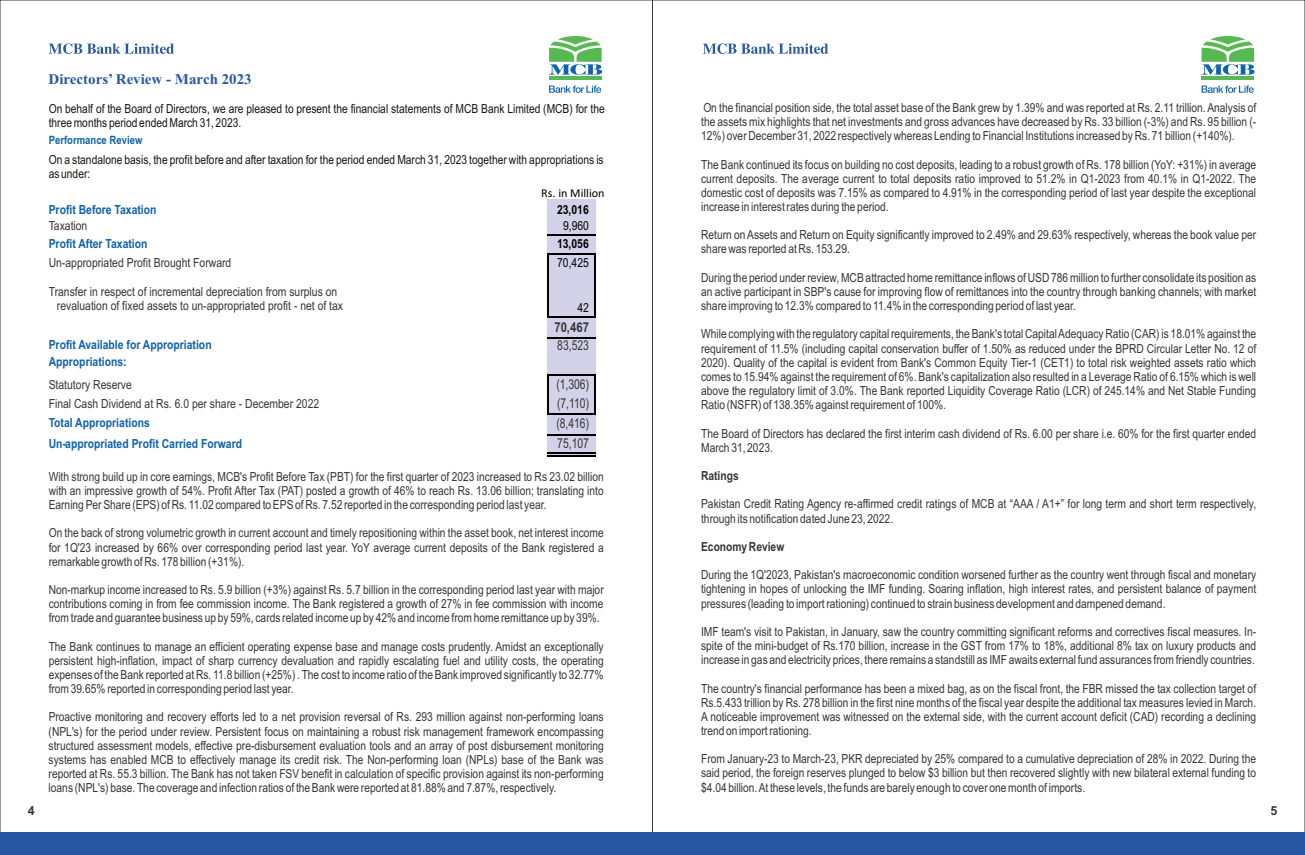
<style>
.page{position:relative;width:1305px;height:855px;background:#fff}
.page>*{position:absolute;margin:0;border:0;box-sizing:border-box;transform-origin:0 0}
.t1{font:700 14.75px "Times New Roman";color:#2957a4}
.t2{font:13.62px/18.8px "Arial Th";color:#373435}
.t3{font:700 13.62px "Arial Narrow";color:#373435}
.t4{font:12.5px/14.1px "Arial Narrow";color:#373435;text-align:justify}
.t5{font:12.5px/14.1px "Arial Narrow";color:#181512}
.t6{font:700 12.5px/16.9px "Arial Narrow";color:#0f62ac}
.t7{font:700 12.5px "Arial Narrow";color:#373435}
.t8{font:12.5px "Arial Narrow";color:#000}
.t9{font:700 12.5px "Arial Narrow";color:#000}
.t10{font:700 12.5px "Arial";color:#373435}
.t11{font:12px "Calibri";color:#000}
.t12{font:700 11.5px "Arial Narrow";color:#0f62ac}
</style>
<div class="page">
<div style="left:652px;top:832px;width:653px;height:23px;background:#2957a4"></div>
<div style="left:0;top:832px;width:652px;height:23px;background:#2957a4"></div>
<hr style="left:549px;top:77px;width:53px;height:3px;background:#57b952">
<svg style="left:549px;top:36px;width:53px;height:39px"></svg>
<svg style="left:549px;top:86px;width:52px;height:7px"></svg>
<svg style="left:49px;top:43px;width:125px;height:11px"></svg>
<hr style="left:1202px;top:77px;width:52px;height:3px;background:#57b952">
<svg style="left:1201px;top:36px;width:54px;height:39px"></svg>
<svg style="left:1202px;top:86px;width:52px;height:7px"></svg>
<svg style="left:703px;top:43px;width:125px;height:11px"></svg>
<div style="left:547px;top:200px;width:48px;height:256px;background:#d4d2e9"></div>
<hr style="left:547px;top:254px;width:48px;height:1px;background:#000">
<hr style="left:594px;top:254px;width:1px;height:64px;background:#000">
<hr style="left:547px;top:254px;width:1px;height:64px;background:#000">
<hr style="left:547px;top:317px;width:48px;height:1px;background:#000">
<hr style="left:547px;top:235px;width:48px;height:1px;background:#000">
<hr style="left:547px;top:375px;width:1px;height:39px;background:#000">
<hr style="left:594px;top:375px;width:1px;height:39px;background:#000">
<hr style="left:547px;top:375px;width:48px;height:1px;background:#000">
<hr style="left:547px;top:413px;width:48px;height:1px;background:#000">
<hr style="left:547px;top:434px;width:48px;height:2px;background:#000">
<hr style="left:547px;top:453px;width:48px;height:1px;background:#000">
<hr style="left:547px;top:455px;width:48px;height:1px;background:#000">
<hr style="left:547px;top:337px;width:48px;height:2px;background:#000">
<p class="t1" style="left:49px;top:74px;width:205px">Directors’ Review - March 2023</p>
<p class="t5" style="left:49px;top:103px;width:558px">On behalf of the Board of Directors, we are pleased to present the financial statements of MCB Bank Limited (MCB) for the three months period ended March 31, 2023.</p>
<p class="t5" style="left:49px;top:153px;width:557px">On a standalone basis, the profit before and after taxation for the period ended March 31, 2023 together with appropriations is as under:</p>
<p class="t12" style="left:49px;top:136px;width:95px">Performance Review</p>
<p class="t6" style="left:49px;top:202px;width:109px">Profit Before Taxation</p>
<p class="t4" style="left:49px;top:220px;width:40px">Taxation</p>
<p class="t6" style="left:49px;top:237px;width:100px">Profit After Taxation</p>
<p class="t4" style="left:49px;top:257px;width:184px">Un-appropriated Profit Brought Forward</p>
<p class="t4" style="left:57px;top:285px;width:288px;text-indent:-8px">Transfer in respect of incremental depreciation from surplus on revaluation of fixed assets to un-appropriated profit - net of tax</p>
<p class="t6" style="left:49px;top:337px;width:164px">Profit Available for Appropriation<br>Appropriations:</p>
<p class="t4" style="left:49px;top:379px;width:85px">Statutory Reserve</p>
<p class="t6" style="left:49px;top:413px;width:195px;line-height:21.2px">Total Appropriations<br>Un-appropriated Profit Carried Forward</p>
<p class="t4" style="left:49px;top:397px;width:272px">Final Cash Dividend at Rs. 6.0 per share - December 2022</p>
<p class="t11" style="left:541px;top:188px;width:65px">Rs. in Million</p>
<p class="t9" style="left:557px;top:205px;width:33px">23,016</p>
<p class="t8" style="left:563px;top:221px;width:28px">9,960</p>
<p class="t9" style="left:557px;top:239px;width:33px">13,056</p>
<p class="t8" style="left:557px;top:258px;width:33px">70,425</p>
<p class="t8" style="left:578px;top:303px;width:13px">42</p>
<p class="t2" style="left:557px;top:337px;width:33px">83,523</p>
<p class="t3" style="left:554px;top:322px;width:36px">70,467</p>
<p class="t2" style="left:556px;top:376px;width:34px">(1,306) (7,110)</p>
<p class="t2" style="left:556px;top:414px;width:34px;line-height:20.4px">(8,416)<br>75,107</p>
<p class="t4" style="left:49px;top:470px;width:557px">With strong build up in core earnings, MCB's Profit Before Tax (PBT) for the first quarter of 2023 increased to Rs 23.02 billion with an impressive growth of 54%. Profit After Tax (PAT) posted a growth of 46% to reach Rs. 13.06 billion; translating into Earning Per Share (EPS) of Rs. 11.02 compared to EPS of Rs. 7.52 reported in the corresponding period last year.</p>
<p class="t4" style="left:49px;top:527px;width:557px">On the back of strong volumetric growth in current account and timely repositioning within the asset book, net interest income for 1Q'23 increased by 66% over corresponding period last year. YoY average current deposits of the Bank registered a remarkable growth of Rs. 178 billion (+31%).</p>
<p class="t4" style="left:49px;top:584px;width:557px">Non-markup income increased to Rs. 5.9 billion (+3%) against Rs. 5.7 billion in the corresponding period last year with major contributions coming in from fee commission income. The Bank registered a growth of 27% in fee commission with income from trade and guarantee business up by 59%, cards related income up by 42% and income from home remittance up by 39%.</p>
<p class="t4" style="left:49px;top:640px;width:557px">The Bank continues to manage an efficient operating expense base and manage costs prudently. Amidst an exceptionally persistent high-inflation, impact of sharp currency devaluation and rapidly escalating fuel and utility costs, the operating expenses of the Bank reported at Rs. 11.8 billion (+25%) . The cost to income ratio of the Bank improved significantly to 32.77% from 39.65% reported in corresponding period last year.</p>
<p class="t4" style="left:49px;top:711px;width:557px">Proactive monitoring and recovery efforts led to a net provision reversal of Rs. 293 million against non-performing loans (NPL's) for the period under review. Persistent focus on maintaining a robust risk management framework encompassing structured assessment models, effective pre-disbursement evaluation tools and an array of post disbursement monitoring systems has enabled MCB to effectively manage its credit risk. The Non-performing loan (NPLs) base of the Bank was reported at Rs. 55.3 billion. The Bank has not taken FSV benefit in calculation of specific provision against its non-performing loans (NPL's) base. The coverage and infection ratios of the Bank were reported at 81.88% and 7.87%, respectively.</p>
<p class="t4" style="left:701px;top:102px;width:557px">On the financial position side, the total asset base of the Bank grew by 1.39% and was reported at Rs. 2.11 trillion. Analysis of the assets mix highlights that net investments and gross advances have decreased by Rs. 33 billion (-3%) and Rs. 95 billion (- 12%) over December 31, 2022 respectively whereas Lending to Financial Institutions increased by Rs. 71 billion (+140%).</p>
<p class="t4" style="left:701px;top:158px;width:557px">The Bank continued its focus on building no cost deposits, leading to a robust growth of Rs. 178 billion (YoY: +31%) in average current deposits. The average current to total deposits ratio improved to 51.2% in Q1-2023 from 40.1% in Q1-2022. The domestic cost of deposits was 7.15% as compared to 4.91% in the corresponding period of last year despite the exceptional increase in interest rates during the period.</p>
<p class="t4" style="left:701px;top:229px;width:557px">Return on Assets and Return on Equity significantly improved to 2.49% and 29.63% respectively, whereas the book value per share was reported at Rs. 153.29.</p>
<p class="t4" style="left:701px;top:272px;width:557px">During the period under review, MCB attracted home remittance inflows of USD 786 million to further consolidate its position as an active participant in SBP's cause for improving flow of remittances into the country through banking channels; with market share improving to 12.3% compared to 11.4% in the corresponding period of last year.</p>
<p class="t4" style="left:701px;top:328px;width:557px">While complying with the regulatory capital requirements, the Bank's total Capital Adequacy Ratio (CAR) is 18.01% against the requirement of 11.5% (including capital conservation buffer of 1.50% as reduced under the BPRD Circular Letter No. 12 of 2020). Quality of the capital is evident from Bank's Common Equity Tier-1 (CET1) to total risk weighted assets ratio which comes to 15.94% against the requirement of 6%. Bank's capitalization also resulted in a Leverage Ratio of 6.15% which is well above the regulatory limit of 3.0%. The Bank reported Liquidity Coverage Ratio (LCR) of 245.14% and Net Stable Funding Ratio (NSFR) of 138.35% against requirement of 100%.</p>
<p class="t4" style="left:701px;top:427px;width:557px">The Board of Directors has declared the first interim cash dividend of Rs. 6.00 per share i.e. 60% for the first quarter ended<br>March 31, 2023.</p>
<p class="t7" style="left:701px;top:471px;width:39px">Ratings</p>
<p class="t4" style="left:701px;top:498px;width:557px">Pakistan Credit Rating Agency re-affirmed credit ratings of MCB at “AAA / A1+” for long term and short term respectively, through its notification dated June 23, 2022.</p>
<p class="t7" style="left:701px;top:542px;width:85px">Economy Review</p>
<p class="t4" style="left:701px;top:569px;width:557px">During the 1Q'2023, Pakistan's macroeconomic condition worsened further as the country went through fiscal and monetary tightening in hopes of unlocking the IMF funding. Soaring inflation, high interest rates, and persistent balance of payment pressures (leading to import rationing) continued to strain business development and dampened demand.</p>
<p class="t4" style="left:701px;top:626px;width:557px">IMF team's visit to Pakistan, in January, saw the country committing significant reforms and correctives fiscal measures. In&shy;spite of the mini-budget of Rs.170 billion, increase in the GST from 17% to 18%, additional 8% tax on luxury products and increase in gas and electricity prices, there remains a standstill as IMF awaits external fund assurances from friendly countries.</p>
<p class="t4" style="left:701px;top:682px;width:557px">The country's financial performance has been a mixed bag, as on the fiscal front, the FBR missed the tax collection target of Rs.5.433 trillion by Rs. 278 billion in the first nine months of the fiscal year despite the additional tax measures levied in March.<br>A noticeable improvement was witnessed on the external side, with the current account deficit (CAD) recording a declining trend on import rationing.</p>
<p class="t4" style="left:701px;top:753px;width:557px">From January-23 to March-23, PKR depreciated by 25% compared to a cumulative depreciation of 28% in 2022. During the said period, the foreign reserves plunged to below $3 billion but then recovered slightly with new bilateral external funding to $4.04 billion. At these levels, the funds are barely enough to cover one month of imports.</p>
<p class="t10" style="left:28px;top:806px;width:8px">4</p>
<p class="t10" style="left:1270px;top:806px;width:8px">5</p>
</div>
